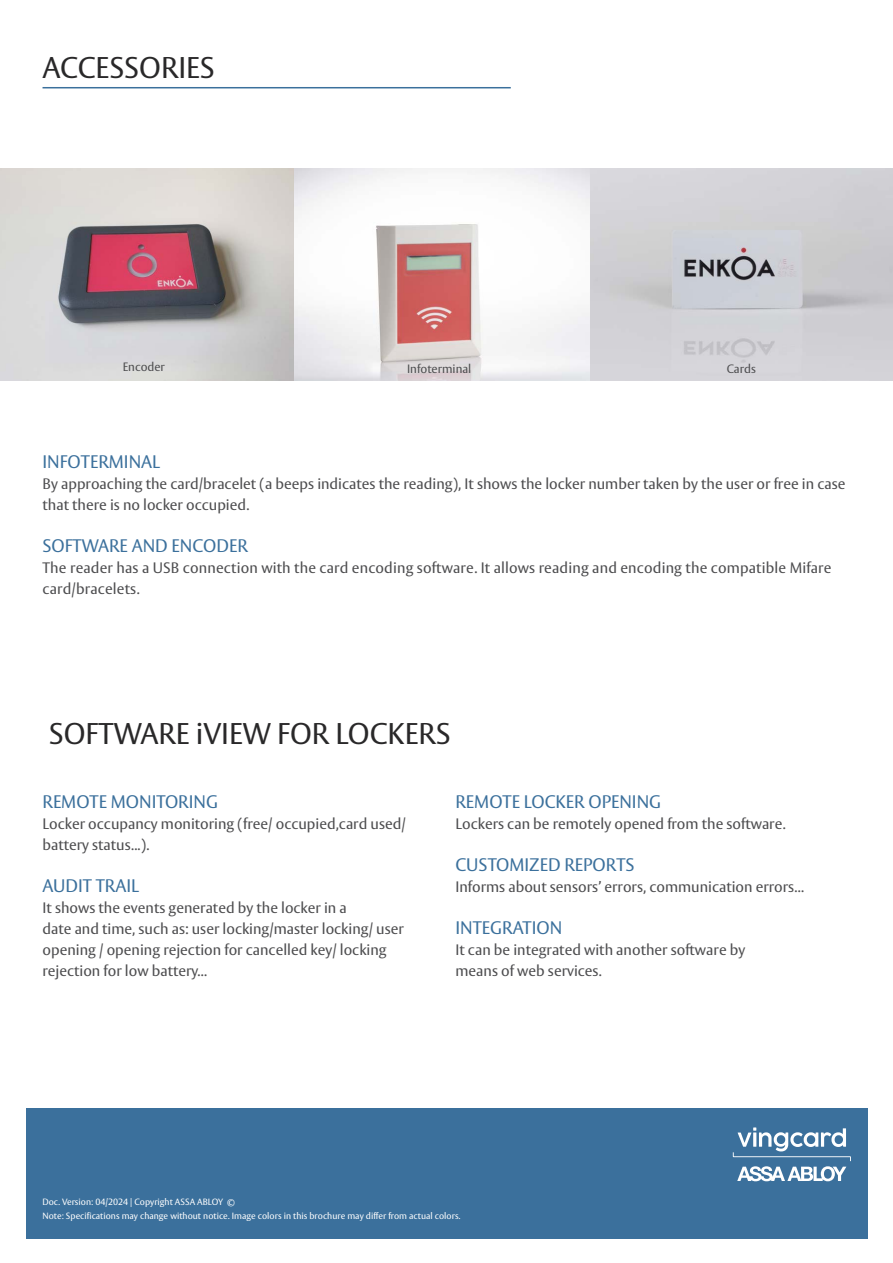
<style>
.page{position:relative;width:893px;height:1263px;background:#fff}
.page>*{position:absolute;margin:0;border:0;box-sizing:border-box;transform-origin:0 0}
.t1{font:29.7px "ASSA Vesta";color:#292829}
.t2{font:18px "ASSA Vesta";color:#3b709c}
.t3{font:15px/21px "ASSA Vesta";color:#4d4d4f}
.t4{font:12px "ASSA Vesta";color:#4d4d4f}
.Endorsement_English{font:9px "ASSA Vesta";color:#fff}
</style>
<div class="page">
<div style="left:26px;top:1108px;width:842px;height:131px;background:#3b709c"></div>
<img style="left:516px;top:169px;width:377px;height:212px">
<img style="left:293px;top:169px;width:296px;height:211px">
<img style="left:0;top:169px;width:293px;height:211px">
<svg style="left:733px;top:1127px;width:118px;height:54px"></svg>
<hr style="left:43px;top:87px;width:468px;height:1px;background:#3b709c">
<p class="t1" style="left:43px;top:50px;width:174px">ACCESSORIES</p>
<p class="t4" style="left:123px;top:360px;width:44px">Encoder</p>
<p class="t4" style="left:407px;top:361px;width:66px">Infoterminal</p>
<p class="t4" style="left:727px;top:361px;width:31px">Cards</p>
<p class="t2" style="left:43px;top:450px;width:119px">INFOTERMINAL</p>
<p class="t3" style="left:43px;top:473px;width:804px">By approaching the card/bracelet (a beeps indicates the reading), It shows the locker number taken by the user or free in case that there is no locker occupied.</p>
<p class="t2" style="left:43px;top:534px;width:207px">SOFTWARE AND ENCODER</p>
<p class="t3" style="left:43px;top:557px;width:790px">The reader has a USB connection with the card encoding software. It allows reading and encoding the compatible Mifare card/bracelets.</p>
<p class="t1" style="left:49px;top:716px;width:403px">SOFTWARE iVIEW FOR LOCKERS</p>
<p class="t2" style="left:43px;top:790px;width:177px">REMOTE MONITORING</p>
<p class="t3" style="left:43px;top:814px;width:365px">Locker occupancy monitoring (free/ occupied,card used/ battery status...).</p>
<p class="t2" style="left:43px;top:874px;width:98px">AUDIT TRAIL</p>
<p class="t3" style="left:43px;top:898px;width:306px">It shows the events generated by the locker in a</p>
<p class="t3" style="left:43px;top:919px;width:363px">date and time, such as: user locking/master locking/ user opening / opening rejection for cancelled key/ locking rejection for low battery...</p>
<p class="t2" style="left:455px;top:790px;width:207px">REMOTE LOCKER OPENING</p>
<p class="t3" style="left:455px;top:814px;width:332px">Lockers can be remotely opened from the software.</p>
<p class="t2" style="left:455px;top:853px;width:181px">CUSTOMIZED REPORTS</p>
<p class="t3" style="left:455px;top:877px;width:350px">Informs about sensors’ errors, communication errors...</p>
<p class="t2" style="left:455px;top:916px;width:108px">INTEGRATION</p>
<p class="t3" style="left:455px;top:940px;width:291px">It can be integrated with another software by</p>
<p class="t3" style="left:455px;top:961px;width:148px">means of web services.</p>
<p class="Endorsement_English" style="left:43px;top:1196px;width:194px">Doc. Version: 04/2024 | Copyright ASSA ABLOY ©</p>
<p class="Endorsement_English" style="left:43px;top:1210px;width:420px">Note: Specifications may change without notice. Image colors in this brochure may differ from actual colors.</p>
</div>
